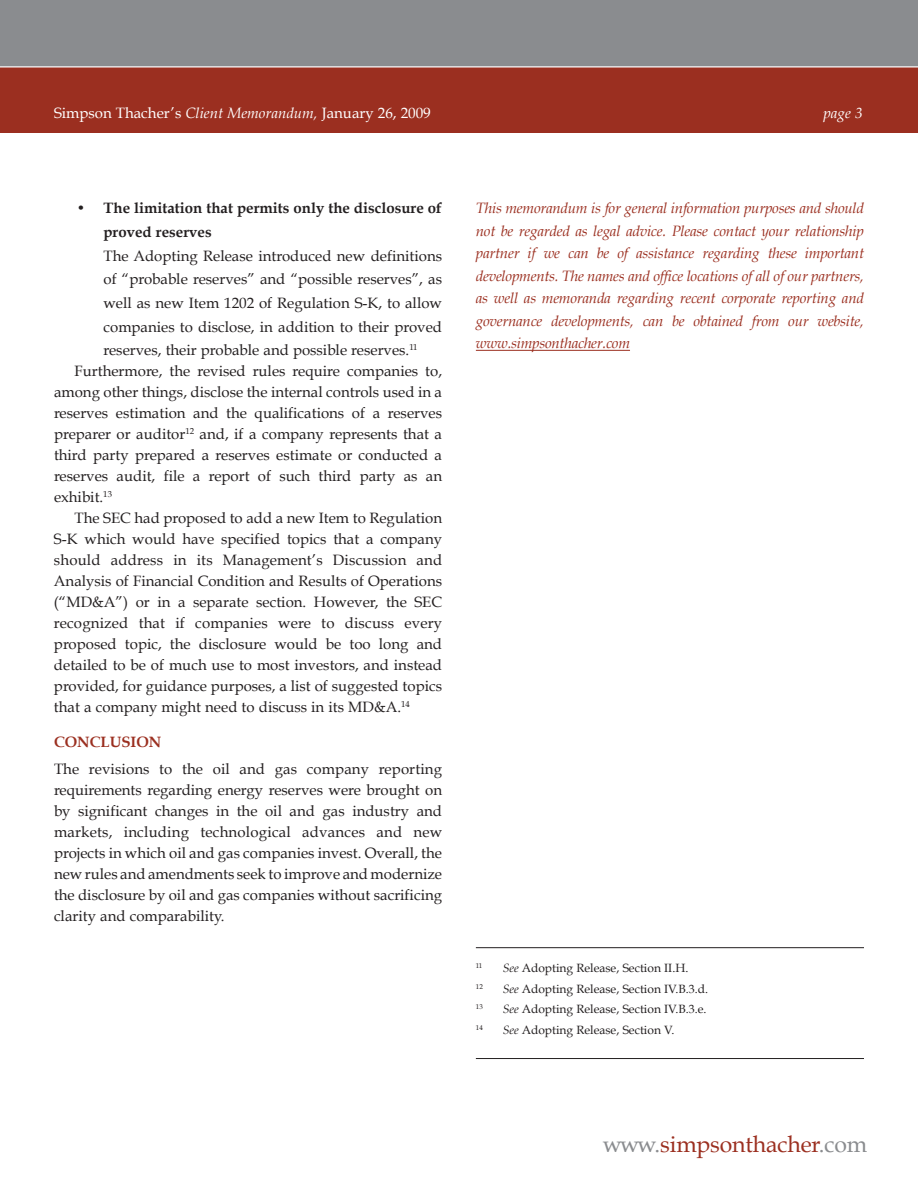
<style>
.page{position:relative;width:918px;height:1188px;background:#fff}
.page>*{position:absolute;margin:0;border:0;box-sizing:border-box;transform-origin:0 0}
.t1{font:22.95px "Book Antiqua";letter-spacing:-.005em;color:#9b2f20}
.t2{font:15px/21px "Book Antiqua";color:#231f20;text-align:justify}
.t3{font:italic 15px/22.5px "Book Antiqua";letter-spacing:-.015em;color:#9b2f20;text-align:justify}
.t4{font:700 15px/23.7px "Book Antiqua";color:#231f20}
.t5{font:15px "Book Antiqua";color:#fff}
.t6{font:700 15px "Book Antiqua";color:#9b2f20}
.t7{font:italic 15px "Book Antiqua";color:#fff}
.t8{font:12px "Book Antiqua";color:#231f20}
.t9{font:7.05px "Book Antiqua";color:#231f20}
.s1{font-style:italic}
.s2{color:#8a8c8f}
</style>
<div class="page">
<div style="left:0;top:66px;width:918px;height:66px;background:#9b2f20"></div>
<div style="left:0;top:0;width:918px;height:66px;background:#8a8c8f"></div>
<hr style="left:0;top:66px;width:918px;height:1px;background:#fff">
<hr style="left:476px;top:350px;width:154px;height:1px;background:#9b2f20">
<hr style="left:476px;top:947px;width:388px;height:1px;background:#231f20">
<hr style="left:476px;top:1058px;width:388px;height:1px;background:#231f20">
<p class="t5" style="left:54px;top:103px;width:378px">Simpson Thacher’s <span class="s1">Client Memorandum,</span> January 26, 2009</p>
<p class="t7" style="left:823px;top:104px;width:41px">page 3</p>
<p class="t4" style="left:103px;top:197px;width:340px;text-indent:-27px">• The limitation that permits only the disclosure of proved reserves</p>
<p class="t2" style="left:103px;top:244px;width:340px;line-height:23.7px">The Adopting Release introduced new definitions of “probable reserves” and “possible reserves”, as well as new Item 1202 of Regulation S-K, to allow companies to disclose, in addition to their proved reserves, their probable and possible reserves.<sup>11</sup></p>
<p class="t2" style="left:54px;top:361px;width:390px;text-indent:21px">Furthermore, the revised rules require companies to, among other things, disclose the internal controls used in a reserves estimation and the qualifications of a reserves preparer or auditor<sup>12</sup> and, if a company represents that a third party prepared a reserves estimate or conducted a reserves audit, file a report of such third party as an exhibit.<sup>13</sup></p>
<p class="t2" style="left:54px;top:508px;width:390px;text-indent:21px">The SEC had proposed to add a new Item to Regulation S-K which would have specified topics that a company should address in its Management’s Discussion and Analysis of Financial Condition and Results of Operations (“MD&amp;A”) or in a separate section. However, the SEC recognized that if companies were to discuss every proposed topic, the disclosure would be too long and detailed to be of much use to most investors, and instead provided, for guidance purposes, a list of suggested topics that a company might need to discuss in its MD&amp;A.<sup>14</sup></p>
<p class="t6" style="left:54px;top:733px;width:109px">CONCLUSION</p>
<p class="t2" style="left:54px;top:759px;width:390px">The revisions to the oil and gas company reporting requirements regarding energy reserves were brought on by significant changes in the oil and gas industry and markets, including technological advances and new projects in which oil and gas companies invest. Overall, the new rules and amendments seek to improve and modernize the disclosure by oil and gas companies without sacrificing clarity and comparability.</p>
<p class="t3" style="left:476px;top:197px;width:390px">This memorandum is for general information purposes and should not be regarded as legal advice. Please contact your relationship partner if we can be of assistance regarding these important developments. The names and office locations of all of our partners, as well as memoranda regarding recent corporate reporting and governance developments, can be obtained from our website, www.simpsonthacher.com</p>
<p class="t9" style="left:476px;top:961px;width:8px">11</p>
<p class="t8" style="left:503px;top:961px;width:187px"><span class="s1">See</span> Adopting Release, Section II.H.</p>
<p class="t9" style="left:476px;top:982px;width:8px">12</p>
<p class="t8" style="left:503px;top:981px;width:207px"><span class="s1">See</span> Adopting Release, Section IV.B.3.d.</p>
<p class="t9" style="left:476px;top:1003px;width:8px">13</p>
<p class="t8" style="left:503px;top:1002px;width:205px"><span class="s1">See</span> Adopting Release, Section IV.B.3.e.</p>
<p class="t9" style="left:476px;top:1023px;width:8px">14</p>
<p class="t8" style="left:503px;top:1023px;width:173px"><span class="s1">See</span> Adopting Release, Section V.</p>
<h1 class="t1" style="left:603px;top:1130px;width:266px"><span class="s2">www.</span>simpsonthacher<span class="s2">.com</span></h1>
</div>
